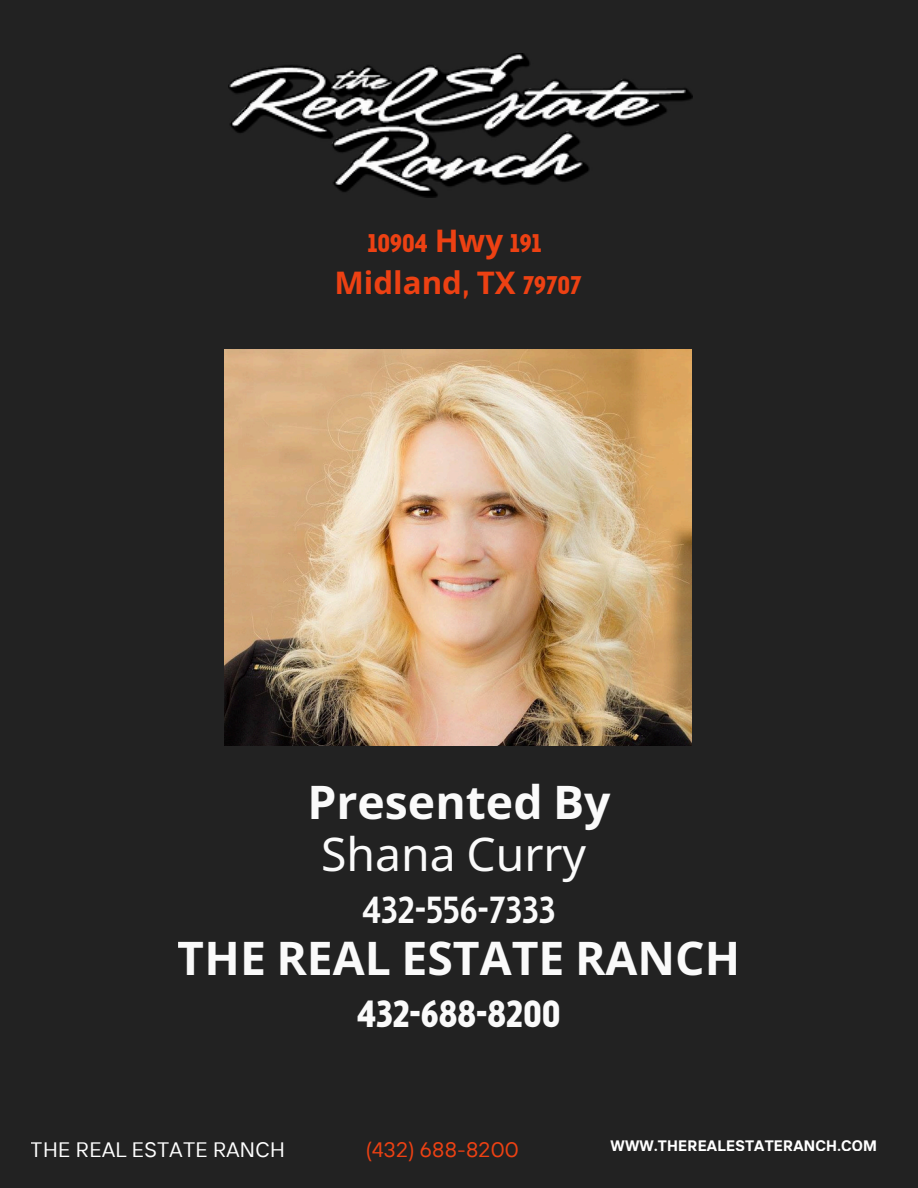
<style>
.page{position:relative;width:918px;height:1188px;background:#222}
.page>*{position:absolute;margin:0;border:0;box-sizing:border-box;transform-origin:0 0}
.t1{font:700 46.35px "Noto Sans";color:#fafafa}
.t2{font:46.35px "Galacti Condensed";color:#fafafa}
.t3{font:700 46.35px "Galacti Condensed";color:#fafafa}
.t4{font:46.35px "Noto Sans";color:#fafafa}
.t5{font:700 31.2px "Noto Sans";color:#ed4113}
.t6{font:700 31.2px "Galacti Condensed";color:#ed4113}
.t7{font:20.85px "TT Interphases";letter-spacing:.015em;color:#fff}
.t8{font:20.85px "TT Interphases";letter-spacing:.015em;color:#ed4113}
.t9{font:700 15.15px "TT Interphases";letter-spacing:.015em;color:#fff}
.s1{font-family:"Noto Sans"}
.s2{font-family:"Galacti Condensed"}
</style>
<div class="page">
<img style="left:228px;top:53px;width:465px;height:144px">
<img style="left:225px;top:349px;width:466px;height:397px">
<h2 class="t6" style="left:368px;top:227px;width:175px">10904 <span class="s1">Hwy</span> 191</h2>
<h1 class="t5" style="left:334px;top:261px;width:249px">Midland<span class="s2">,</span> TX <span class="s2">79707</span></h1>
<p class="t1" style="left:307px;top:769px;width:305px">Presented By</p>
<p class="t4" style="left:321px;top:821px;width:267px">Shana Curry</p>
<p class="t2" style="left:363px;top:886px;width:194px">432-556-7333</p>
<p class="t1" style="left:178px;top:926px;width:564px">THE REAL ESTATE RANCH</p>
<p class="t3" style="left:357px;top:990px;width:205px">432-688-8200</p>
<p class="t7" style="left:31px;top:1137px;width:256px">THE REAL ESTATE RANCH</p>
<p class="t8" style="left:365px;top:1137px;width:155px">(432) 688-8200</p>
<p class="t9" style="left:611px;top:1135px;width:268px">WWW.THEREALESTATERANCH.COM</p>
</div>
